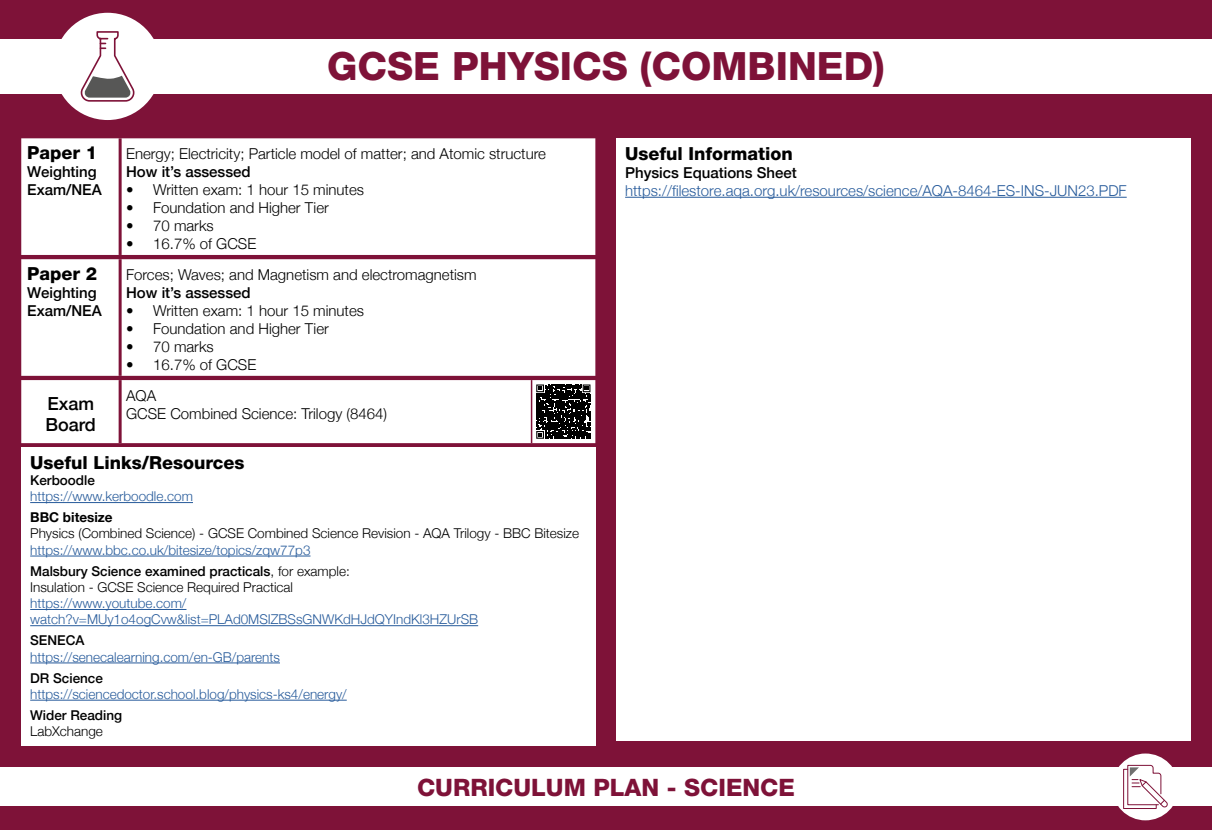
<style>
.page{position:relative;width:1212px;height:830px;background:#fff}
.page>*{position:absolute;margin:0;border:0;box-sizing:border-box;transform-origin:0 0}
.t1{font:800 39px "Helvetica Neue LT Std";color:#7e1238}
.t2{font:800 24px "Helvetica Neue LT Std";color:#7e1238}
.t3{font:800 18px "Helvetica Neue LT Std";color:#000}
.t4{font:500 18px/21.6px "Helvetica Neue";color:#000}
.t5{font:300 15px/18px "Helvetica Neue";color:#000}
.t6{font:500 15px/18px "Helvetica Neue";color:#000}
.t7{font:300 15px "Helvetica Neue";color:#275b9b}
.t8{font:300 13.5px/21px "Helvetica Neue";color:#275b9b}
.t9{font:300 13.5px "Helvetica Neue";color:#000}
.t10{font:500 13.5px "Helvetica Neue";color:#000}
.t11{font:700 13.5px "Helvetica Neue";color:#000}
.s1{font-weight:500;color:#000}
.s2{color:#000}
</style>
<div class="page">
<div style="left:0;top:0;width:1212px;height:829px;background:#7e1238"></div>
<div style="left:0;top:767px;width:1212px;height:38px;background:#fff"></div>
<div style="left:0;top:39px;width:1212px;height:54px;background:#fff"></div>
<div style="left:21px;top:138px;width:574px;height:117px;background:#fff"></div>
<hr style="left:119px;top:138px;width:3px;height:117px;background:#7e1238">
<div style="left:21px;top:259px;width:574px;height:116px;background:#fff"></div>
<hr style="left:119px;top:259px;width:3px;height:116px;background:#7e1238">
<div style="left:617px;top:138px;width:574px;height:603px;background:#fff"></div>
<hr style="left:625px;top:197px;width:502px;height:1px;background:#275b9b">
<div style="left:22px;top:447px;width:574px;height:298px;background:#fff"></div>
<hr style="left:30px;top:502px;width:163px;height:1px;background:#275b9b">
<hr style="left:30px;top:555px;width:280px;height:1px;background:#275b9b">
<hr style="left:30px;top:609px;width:156px;height:1px;background:#275b9b">
<hr style="left:30px;top:625px;width:448px;height:1px;background:#275b9b">
<hr style="left:30px;top:662px;width:250px;height:1px;background:#275b9b">
<hr style="left:30px;top:699px;width:317px;height:1px;background:#275b9b">
<div style="left:1112px;top:753px;width:67px;height:67px;background:#fff;border-radius:50%"></div>
<svg style="left:1123px;top:764px;width:45px;height:45px"></svg>
<div style="left:54px;top:13px;width:107px;height:107px;background:#fff;border-radius:50%"></div>
<svg style="left:80px;top:31px;width:55px;height:71px"></svg>
<svg style="left:21px;top:380px;width:574px;height:63px;background:#ebeaeb"></svg>
<h3 class="t3" style="left:27px;top:142px;width:72px">Paper 1</h3>
<p class="t6" style="left:27px;top:161px;width:76px">Weighting<br>Exam/NEA</p>
<h3 class="t3" style="left:27px;top:262px;width:72px">Paper 2</h3>
<p class="t6" style="left:27px;top:282px;width:76px">Weighting<br>Exam/NEA</p>
<h1 class="t1" style="left:327px;top:43px;width:559px">GCSE PHYSICS (COMBINED)</h1>
<p class="t5" style="left:126px;top:143px;width:421px">Energy; Electricity; Particle model of matter; and Atomic structure</p>
<p class="t6" style="left:126px;top:161px;width:126px">How it’s assessed</p>
<p class="t5" style="left:126px;top:179px;width:239px">• Written exam: 1 hour 15 minutes</p>
<p class="t5" style="left:126px;top:197px;width:204px">• Foundation and Higher Tier</p>
<p class="t5" style="left:126px;top:215px;width:89px">• 70 marks</p>
<p class="t5" style="left:126px;top:233px;width:132px">• 16.7% of GCSE</p>
<p class="t5" style="left:126px;top:264px;width:352px">Forces; Waves; and Magnetism and electromagnetism</p>
<p class="t6" style="left:126px;top:282px;width:126px">How it’s assessed</p>
<p class="t5" style="left:126px;top:300px;width:239px">• Written exam: 1 hour 15 minutes</p>
<p class="t5" style="left:126px;top:318px;width:204px">• Foundation and Higher Tier</p>
<p class="t5" style="left:126px;top:336px;width:89px">• 70 marks</p>
<p class="t5" style="left:126px;top:354px;width:132px">• 16.7% of GCSE</p>
<h3 class="t3" style="left:625px;top:142px;width:169px">Useful Information</h3>
<p class="t6" style="left:625px;top:162px;width:173px">Physics Equations Sheet</p>
<p class="t7" style="left:625px;top:178px;width:503px">https://filestore.aqa.org.uk/resources/science/AQA-8464-ES-INS-JUN23.PDF</p>
<h3 class="t4" style="left:45px;top:391px;width:52px">Exam<br>Board</h3>
<p class="t5" style="left:126px;top:385px;width:262px">AQA<br>GCSE Combined Science: Trilogy (8464)</p>
<h3 class="t3" style="left:30px;top:451px;width:216px">Useful Links/Resources</h3>
<p class="t10" style="left:30px;top:469px;width:66px">Kerboodle</p>
<p class="t8" style="left:30px;top:484px;width:164px">https://www.kerboodle.com</p>
<p class="t11" style="left:30px;top:506px;width:84px">BBC bitesize</p>
<p class="t9" style="left:30px;top:522px;width:550px">Physics (Combined Science) - GCSE Combined Science Revision - AQA Trilogy - BBC Bitesize</p>
<p class="t8" style="left:30px;top:538px;width:321px">https://www.bbc.co.uk/bitesize/topics/zqw77p3<br><span class="s1">Malsbury Science examined practicals</span><span class="s2">, for example:</span></p>
<p class="t9" style="left:30px;top:576px;width:264px">Insulation - GCSE Science Required Practical</p>
<p class="t8" style="left:30px;top:594px;width:449px;line-height:16.2px">https://www.youtube.com/ watch?v=MUy1o4ogCvw&amp;list=PLAd0MSIZBSsGNWKdHJdQYIndKl3HZUrSB</p>
<p class="t10" style="left:30px;top:629px;width:56px">SENECA</p>
<p class="t8" style="left:30px;top:645px;width:251px">https://senecalearning.com/en-GB/parents</p>
<p class="t10" style="left:30px;top:666px;width:74px">DR Science</p>
<p class="t8" style="left:30px;top:682px;width:318px">https://sciencedoctor.school.blog/physics-ks4/energy/</p>
<p class="t10" style="left:30px;top:703px;width:94px">Wider Reading</p>
<p class="t9" style="left:30px;top:720px;width:74px">LabXchange</p>
<h2 class="t2" style="left:417px;top:772px;width:379px">CURRICULUM PLAN - SCIENCE</h2>
</div>
